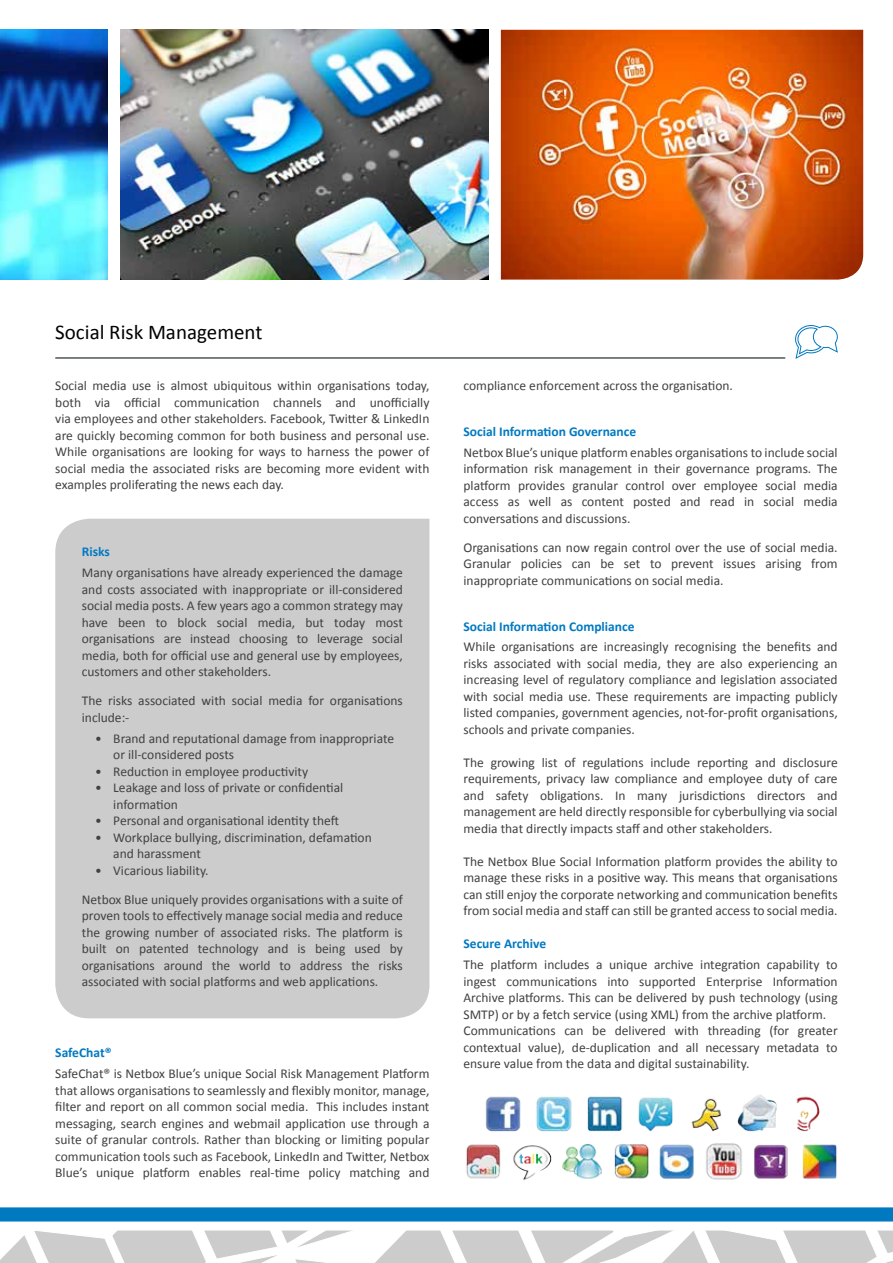
<style>
.page{position:relative;width:893px;height:1263px;background:#fff}
.page>*{position:absolute;margin:0;border:0;box-sizing:border-box;transform-origin:0 0}
.t1{font:21px "Calibri";color:#000}
.t2{font:13.5px/16.5px "Calibri";color:#414042;text-align:justify}
.t3{font:700 13.5px "Calibri";color:#0079c1}
</style>
<div class="page">
<svg style="left:0;top:1207px;width:893px;height:56px"></svg>
<img style="left:0;top:30px;width:108px;height:250px">
<img style="left:120px;top:30px;width:368px;height:250px">
<img style="left:501px;top:30px;width:362px;height:250px">
<img style="left:466px;top:1095px;width:371px;height:85px">
<div style="left:55px;top:519px;width:374px;height:499px;background:#cdcccc"></div>
<hr style="left:55px;top:357px;width:730px;height:2px;background:#4f5756">
<svg style="left:795px;top:325px;width:43px;height:34px"></svg>
<h1 class="t1" style="left:55px;top:318px;width:209px">Social Risk Management</h1>
<p class="t2" style="left:55px;top:377px;width:376px">Social media use is almost ubiquitous within organisations today, both via official communication channels and unofficially via employees and other stakeholders. Facebook, Twitter &amp; LinkedIn are quickly becoming common for both business and personal use.<br>While organisations are looking for ways to harness the power of social media the associated risks are becoming more evident with examples proliferating the news each day.</p>
<p class="t3" style="left:82px;top:543px;width:30px">Risks</p>
<p class="t2" style="left:82px;top:564px;width:323px">Many organisations have already experienced the damage and costs associated with inappropriate or ill-considered social media posts. A few years ago a common strategy may have been to block social media, but today most organisations are instead choosing to leverage social media, both for official use and general use by employees, customers and other stakeholders.</p>
<p class="t2" style="left:82px;top:693px;width:323px">The risks associated with social media for organisations include:-</p>
<p class="t2" style="left:113px;top:730px;width:282px;text-indent:-18px">• Brand and reputational damage from inappropriate or ill-considered posts</p>
<p class="t2" style="left:95px;top:763px;width:214px">• Reduction in employee productivity</p>
<p class="t2" style="left:113px;top:779px;width:231px;text-indent:-18px">• Leakage and loss of private or confidential information</p>
<p class="t2" style="left:95px;top:812px;width:245px">• Personal and organisational identity theft</p>
<p class="t2" style="left:113px;top:829px;width:260px;text-indent:-18px">• Workplace bullying, discrimination, defamation and harassment</p>
<p class="t2" style="left:82px;top:856px;width:323px;line-height:29.2px;text-indent:14px">• Vicarious liability.<br>Netbox Blue uniquely provides organisations with a suite of</p>
<p class="t2" style="left:82px;top:908px;width:323px">proven tools to effectively manage social media and reduce the growing number of associated risks. The platform is built on patented technology and is being used by organisations around the world to address the risks associated with social platforms and web applications.</p>
<p class="t3" style="left:55px;top:1044px;width:58px">SafeChat®</p>
<p class="t2" style="left:55px;top:1065px;width:376px">SafeChat® is Netbox Blue’s unique Social Risk Management Platform that allows organisations to seamlessly and flexibly monitor, manage, filter and report on all common social media. This includes instant messaging, search engines and webmail application use through a suite of granular controls. Rather than blocking or limiting popular communication tools such as Facebook, LinkedIn and Twitter, Netbox Blue’s unique platform enables real-time policy matching and</p>
<p class="t2" style="left:463px;top:377px;width:271px">compliance enforcement across the organisation.</p>
<p class="t3" style="left:463px;top:423px;width:174px">Social Information Governance</p>
<p class="t2" style="left:463px;top:444px;width:376px">Netbox Blue’s unique platform enables organisations to include social information risk management in their governance programs. The platform provides granular control over employee social media access as well as content posted and read in social media conversations and discussions.</p>
<p class="t2" style="left:463px;top:539px;width:376px">Organisations can now regain control over the use of social media.<br>Granular policies can be set to prevent issues arising from inappropriate communications on social media.</p>
<p class="t3" style="left:463px;top:617px;width:173px">Social Information Compliance</p>
<p class="t2" style="left:463px;top:639px;width:376px">While organisations are increasingly recognising the benefits and risks associated with social media, they are also experiencing an increasing level of regulatory compliance and legislation associated with social media use. These requirements are impacting publicly listed companies, government agencies, not-for-profit organisations, schools and private companies.</p>
<p class="t2" style="left:463px;top:754px;width:376px">The growing list of regulations include reporting and disclosure requirements, privacy law compliance and employee duty of care and safety obligations. In many jurisdictions directors and management are held directly responsible for cyberbullying via social media that directly impacts staff and other stakeholders.</p>
<p class="t2" style="left:463px;top:853px;width:376px">The Netbox Blue Social Information platform provides the ability to manage these risks in a positive way. This means that organisations can still enjoy the corporate networking and communication benefits from social media and staff can still be granted access to social media.</p>
<p class="t3" style="left:463px;top:935px;width:84px">Secure Archive</p>
<p class="t2" style="left:463px;top:956px;width:376px;text-align:left">The platform includes a unique archive integration capability to ingest communications into supported Enterprise Information Archive platforms. This can be delivered by push technology (using SMTP) or by a fetch service (using XML) from the archive platform.<br>Communications can be delivered with threading (for greater contextual value), de-duplication and all necessary metadata to ensure value from the data and digital sustainability.</p>
</div>
